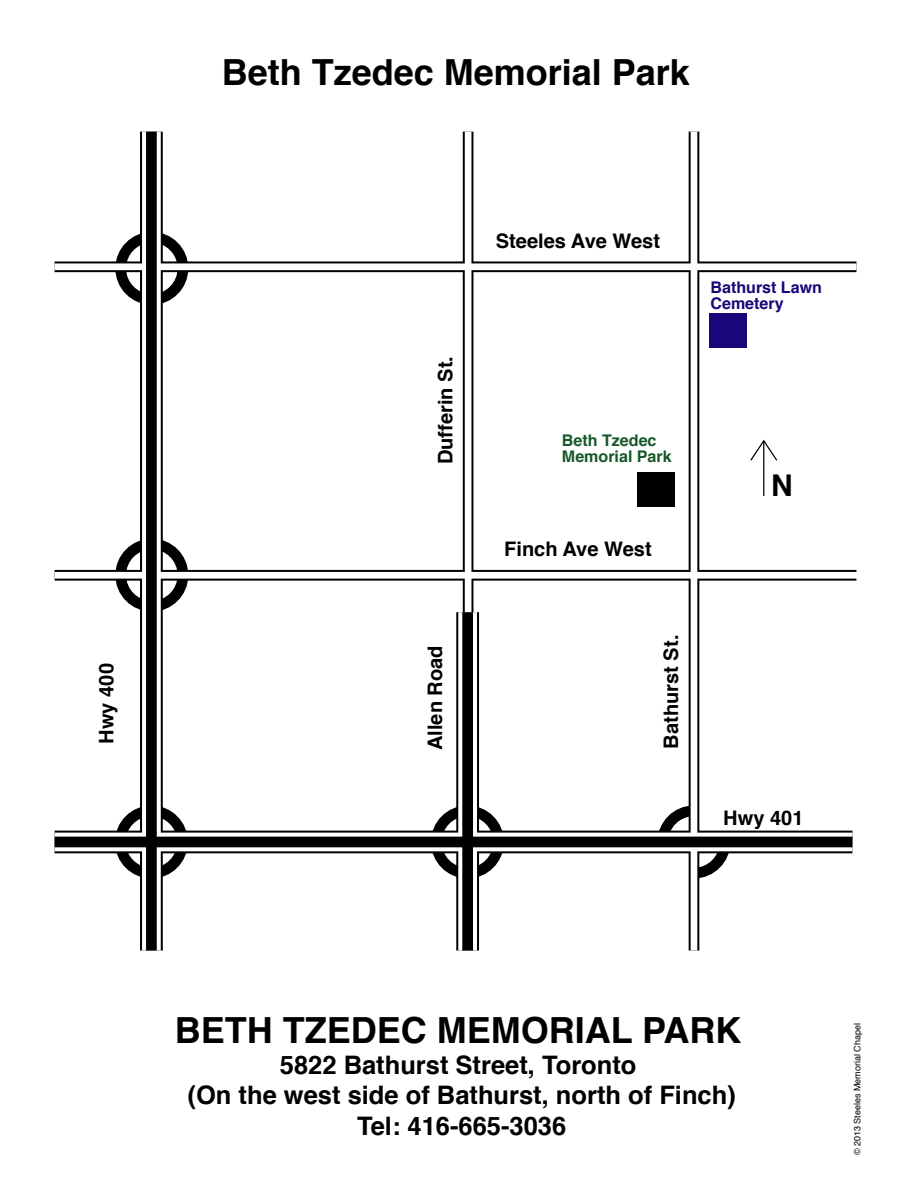
<style>
.page{position:relative;width:918px;height:1188px;background:#fff}
.page>*{position:absolute;margin:0;border:0;box-sizing:border-box;transform-origin:0 0}
.t1{font:700 36px "Helvetica";color:#000}
.t2{font:700 30px "Helvetica";color:#000}
.t3{font:700 25.5px/30.6px "Helvetica";color:#000;text-align:center}
.t4{font:700 20.1px "Helvetica";color:#000}
.t5{font:700 16.05px "Helvetica";color:#165829}
.t6{font:700 16.05px/16px "Helvetica";color:#1a0678}
.t7{font:9px "Helvetica";color:#000}
</style>
<div class="page">
<hr style="left:763px;top:441px;width:1px;height:55px;background:#000">
<svg style="left:750px;top:439px;width:28px;height:23px"></svg>
<div style="left:115px;top:232px;width:73px;height:73px;border:11px solid #000;border-radius:50%"></div>
<div style="left:115px;top:539px;width:73px;height:73px;border:11px solid #000;border-radius:50%"></div>
<svg style="left:55px;top:261px;width:801px;height:11px;fill:#000"></svg>
<div style="left:140px;top:132px;width:23px;height:819px;background:#000"></div>
<svg style="left:652px;top:800px;width:84px;height:84px"></svg>
<div style="left:431px;top:806px;width:73px;height:72px;border:11px solid #000;border-radius:50%"></div>
<div style="left:115px;top:806px;width:73px;height:72px;border:11px solid #000;border-radius:50%"></div>
<div style="left:689px;top:132px;width:10px;height:819px;background:#5a5a5a"></div>
<svg style="left:55px;top:570px;width:801px;height:11px;fill:#000"></svg>
<svg style="left:463px;top:132px;width:10px;height:480px"></svg>
<div style="left:465px;top:132px;width:6px;height:819px;background:#fff"></div>
<div style="left:55px;top:572px;width:805px;height:7px;background:#fff"></div>
<div style="left:55px;top:831px;width:797px;height:22px;background:linear-gradient(to right,#575757,#575757)"></div>
<div style="left:456px;top:612px;width:23px;height:339px;background:#000"></div>
<svg style="left:55px;top:833px;width:797px;height:18px"></svg>
<div style="left:458px;top:612px;width:19px;height:339px;background:#fff"></div>
<div style="left:462px;top:612px;width:11px;height:339px;background:#000"></div>
<div style="left:142px;top:132px;width:19px;height:819px;background:#fff"></div>
<div style="left:55px;top:263px;width:801px;height:7px;background:#fff"></div>
<div style="left:146px;top:132px;width:11px;height:819px;background:#000"></div>
<div style="left:691px;top:132px;width:6px;height:819px;background:#fff"></div>
<div style="left:55px;top:837px;width:797px;height:10px;background:#000"></div>
<div style="left:638px;top:472px;width:37px;height:34px;background:#000"></div>
<div style="left:710px;top:313px;width:37px;height:35px;background:#1a0678"></div>
<p class="t4" style="left:98px;top:744px;width:82px;rotate:-90deg">Hwy 400</p>
<h1 class="t1" style="left:222px;top:57px;width:470px">Beth Tzedec Memorial Park</h1>
<p class="t4" style="left:437px;top:464px;width:110px;rotate:-90deg">Dufferin St.</p>
<p class="t4" style="left:427px;top:750px;width:106px;rotate:-90deg">Allen Road</p>
<p class="t4" style="left:496px;top:232px;width:166px">Steeles Ave West</p>
<p class="t6" style="left:711px;top:281px;width:113px">Bathurst Lawn<br>Cemetery</p>
<p class="t5" style="left:562px;top:433px;width:96px">Beth Tzedec</p>
<p class="t5" style="left:562px;top:449px;width:111px">Memorial Park</p>
<p class="t4" style="left:504px;top:541px;width:149px">Finch Ave West</p>
<p class="t4" style="left:663px;top:749px;width:115px;rotate:-90deg">Bathurst St.</p>
<p class="t2" style="left:771px;top:473px;width:23px">N</p>
<p class="t4" style="left:723px;top:810px;width:82px">Hwy 401</p>
<h1 class="t1" style="left:175px;top:1015px;width:568px">BETH TZEDEC MEMORIAL PARK</h1>
<p class="t3" style="left:188px;top:1052px;width:550px">5822 Bathurst Street, Toronto<br>(On the west side of Bathurst, north of Finch)<br>Tel: 416-665-3036</p>
<p class="t7" style="left:854px;top:1155px;width:134px;rotate:-90deg">© 2013 Steeles Memorial Chapel</p>
</div>
